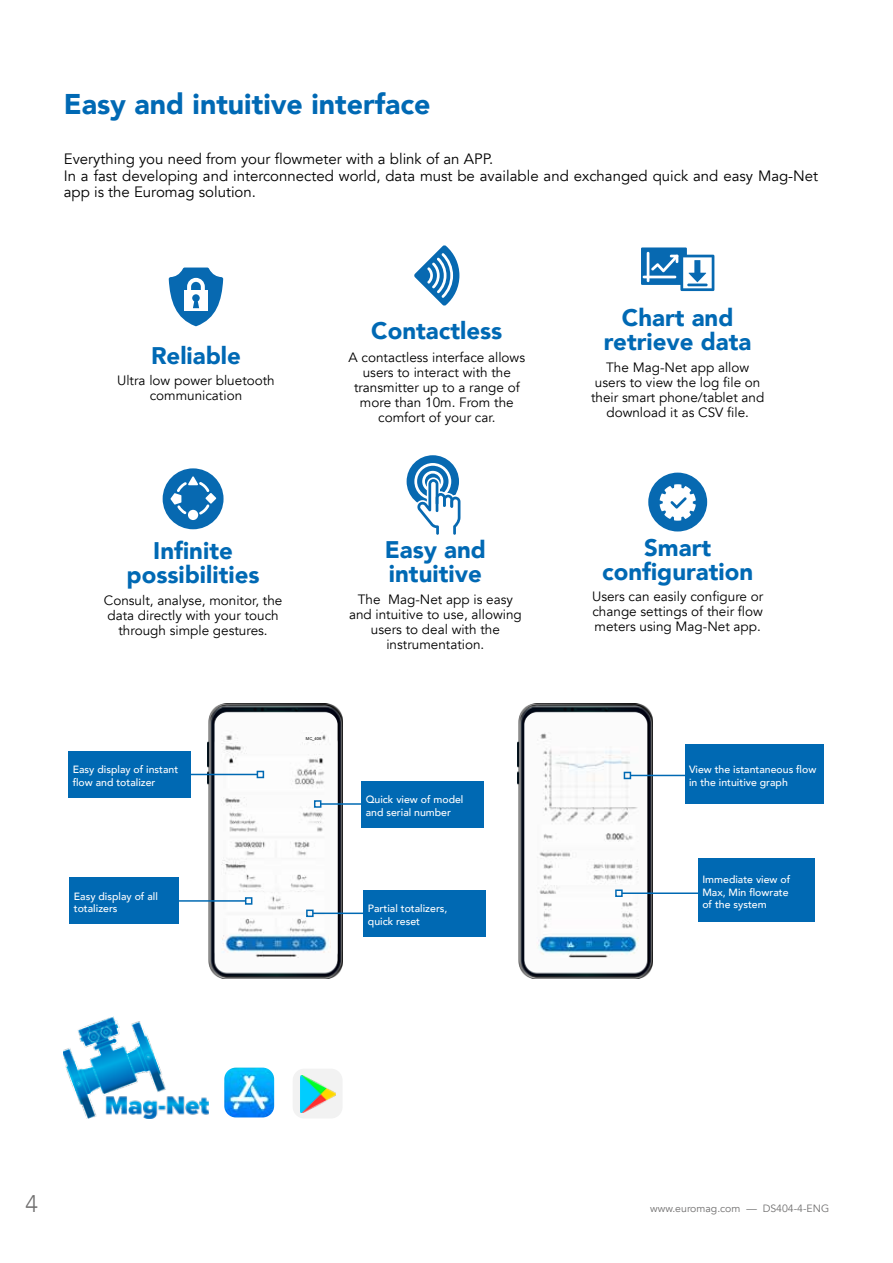
<style>
.page{position:relative;width:893px;height:1263px;background:#fff}
.page>*{position:absolute;margin:0;border:0;box-sizing:border-box;transform-origin:0 0}
.t1{font:900 28.5px "Avenir";color:#0069b4}
.t2{font:900 24px/24px "Avenir";color:#0069b4;text-align:center}
.t3{font:300 24px "Avenir";color:#706f6f}
.t4{font:15px/16.5px "Avenir";color:#000}
.t5{font:13.5px/15px "Avenir";color:#000;text-align:center}
.t6{font:500 10.5px/12.6px "Avenir";color:#fff}
.t7{font:10.5px "Avenir";color:#706f6f}
.t8{font:4.05px "Arial";color:#000}
</style>
<div class="page">
<img style="left:207px;top:703px;width:136px;height:275px">
<div style="left:215px;top:712px;width:122px;height:259px;background:#fbfbfb;border-radius:13px"></div>
<img style="left:221px;top:735px;width:110px;height:223px">
<svg style="left:291px;top:735px;width:30px;height:7px"></svg>
<img style="left:517px;top:703px;width:135px;height:275px">
<div style="left:524px;top:712px;width:123px;height:259px;background:#fbfbfb;border-radius:13px"></div>
<img style="left:538px;top:733px;width:101px;height:225px">
<hr style="left:139px;top:774px;width:118px;height:1px;background:#0069b3">
<div style="left:257px;top:771px;width:7px;height:7px;border:2px solid #0069b3"></div>
<div style="left:69px;top:751px;width:122px;height:46px;background:#0069b3"></div>
<hr style="left:127px;top:900px;width:119px;height:2px;background:#0069b3">
<div style="left:245px;top:897px;width:7px;height:8px;border:2px solid #0069b3"></div>
<div style="left:70px;top:878px;width:109px;height:46px;background:#0069b3"></div>
<hr style="left:321px;top:803px;width:88px;height:2px;background:#0069b3">
<div style="left:314px;top:800px;width:7px;height:8px;border:2px solid #0069b3"></div>
<div style="left:362px;top:781px;width:122px;height:46px;background:#0069b3"></div>
<hr style="left:313px;top:912px;width:88px;height:2px;background:#0069b3">
<div style="left:306px;top:909px;width:8px;height:8px;border:2px solid #0069b3"></div>
<div style="left:364px;top:890px;width:122px;height:46px;background:#0069b3"></div>
<hr style="left:622px;top:892px;width:109px;height:2px;background:#0069b3">
<div style="left:615px;top:889px;width:8px;height:8px;border:2px solid #0069b3"></div>
<div style="left:698px;top:858px;width:116px;height:64px;background:#0069b3"></div>
<hr style="left:630px;top:775px;width:89px;height:1px;background:#0069b3">
<div style="left:624px;top:772px;width:7px;height:7px;border:2px solid #0069b3"></div>
<div style="left:685px;top:745px;width:139px;height:59px;background:#0069b3"></div>
<svg style="left:169px;top:268px;width:54px;height:58px"></svg>
<div style="left:163px;top:468px;width:61px;height:61px;background:#0769b1;border-radius:50%"></div>
<svg style="left:205px;top:493px;width:11px;height:11px"></svg>
<div style="left:188px;top:510px;width:10px;height:10px;background:#fff;border-radius:50%"></div>
<svg style="left:170px;top:476px;width:39px;height:38px"></svg>
<div style="left:407px;top:455px;width:52px;height:53px;background:#0769b1;border-radius:50%"></div>
<svg style="left:414px;top:463px;width:47px;height:72px"></svg>
<div style="left:648px;top:473px;width:59px;height:58px;background:#0769b1;border-radius:50%"></div>
<svg style="left:660px;top:484px;width:36px;height:37px"></svg>
<svg style="left:414px;top:245px;width:45px;height:61px"></svg>
<svg style="left:641px;top:247px;width:46px;height:38px"></svg>
<hr style="left:647px;top:252px;width:2px;height:30px;background:#fff">
<hr style="left:643px;top:276px;width:33px;height:2px;background:#fff">
<svg style="left:651px;top:255px;width:63px;height:36px"></svg>
<img style="left:64px;top:1016px;width:144px;height:103px">
<img style="left:224px;top:1067px;width:50px;height:50px">
<div style="left:293px;top:1069px;width:50px;height:49px;background:#f2f2f2;border-radius:12px"></div>
<img style="left:300px;top:1075px;width:35px;height:37px">
<h1 class="t1" style="left:64px;top:79px;width:368px">Easy and intuitive interface</h1>
<p class="t4" style="left:64px;top:151px;width:756px">Everything you need from your flowmeter with a blink of an APP.<br>In a fast developing and interconnected world, data must be available and exchanged quick and easy Mag-Net app is the Euromag solution.</p>
<h2 class="t2" style="left:151px;top:343px;width:91px">Reliable</h2>
<p class="t5" style="left:117px;top:373px;width:159px">Ultra low power bluetooth communication</p>
<h2 class="t2" style="left:371px;top:318px;width:133px">Contactless</h2>
<p class="t5" style="left:349px;top:350px;width:178px">A contactless interface allows users to interact with the transmitter up to a range of more than 10m. From the comfort of your car.</p>
<h2 class="t2" style="left:127px;top:538px;width:134px">Infinite possibilities</h2>
<p class="t5" style="left:104px;top:593px;width:180px">Consult, analyse, monitor, the data directly with your touch through simple gestures.</p>
<h2 class="t2" style="left:385px;top:537px;width:103px;text-align:left">Easy and intuitive</h2>
<p class="t5" style="left:349px;top:592px;width:174px">The Mag-Net app is easy and intuitive to use, allowing users to deal with the instrumentation.</p>
<p class="t6" style="left:73px;top:763px;width:107px">Easy display of instant flow and totalizer</p>
<p class="t6" style="left:74px;top:889px;width:85px">Easy display of all totalizers</p>
<p class="t8" style="left:306px;top:735px;width:17px">MC_406</p>
<p class="t6" style="left:366px;top:792px;width:99px">Quick view of model and serial number</p>
<p class="t6" style="left:368px;top:902px;width:81px">Partial totalizers, quick reset</p>
<h2 class="t2" style="left:604px;top:305px;width:149px">Chart and retrieve data</h2>
<p class="t5" style="left:591px;top:360px;width:175px">The Mag-Net app allow users to view the log file on their smart phone/tablet and download it as CSV file.</p>
<h2 class="t2" style="left:602px;top:534px;width:153px">Smart configuration</h2>
<p class="t5" style="left:592px;top:589px;width:173px;text-align:justify">Users can easily configure or change settings of their flow meters using Mag-Net app.</p>
<p class="t6" style="left:689px;top:763px;width:129px">View the istantaneous flow in the intuitive graph</p>
<p class="t6" style="left:702px;top:872px;width:89px">Immediate view of<br>Max, Min flowrate of the system</p>
<h2 class="t3" style="left:26px;top:1189px;width:14px">4</h2>
<p class="t7" style="left:650px;top:1202px;width:180px">www.euromag.com — DS404-4-ENG</p>
</div>
